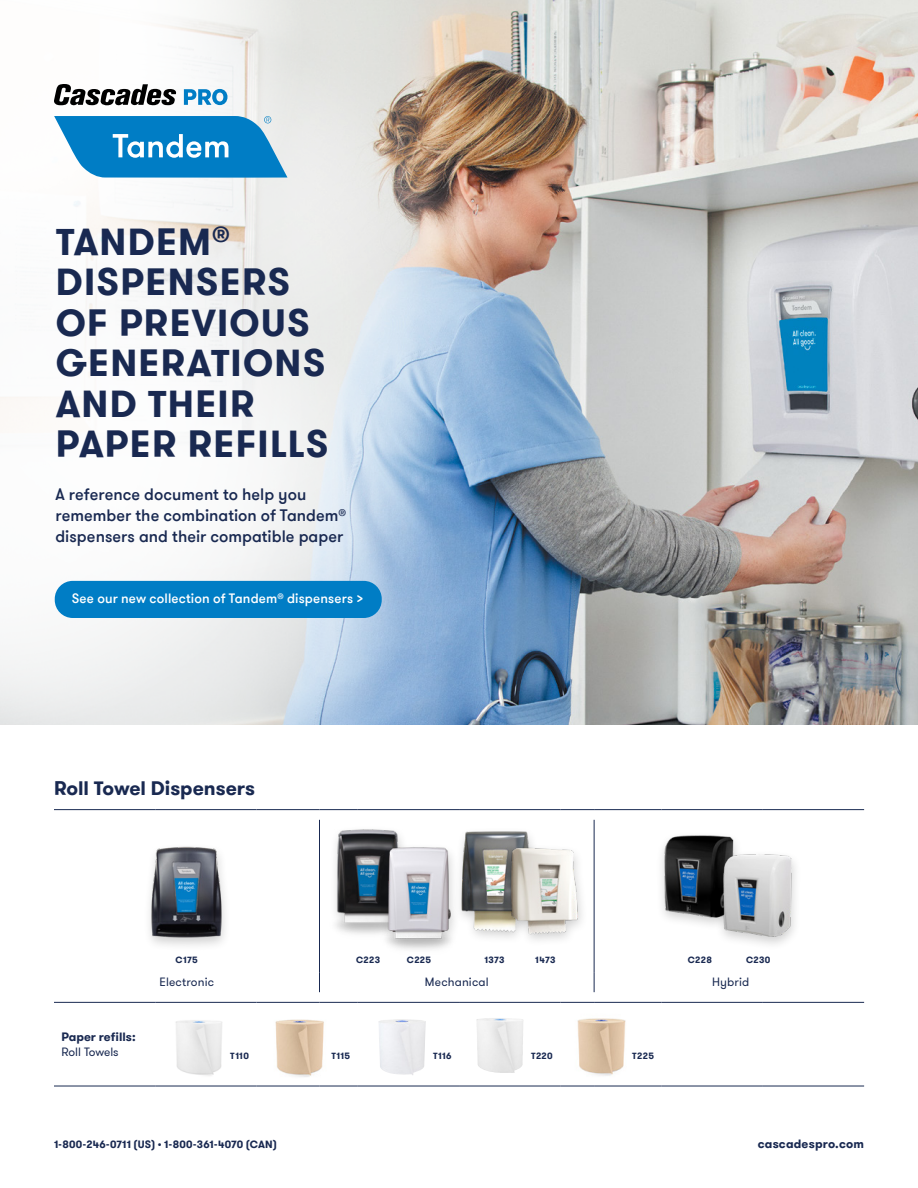
<style>
.page{position:relative;width:918px;height:1188px;background:#fff}
.page>*{position:absolute;margin:0;border:0;box-sizing:border-box;transform-origin:0 0}
.t1{font:700 37.5px/40.5px "GT Walsheim Pro";letter-spacing:.035em;color:#192951}
.t2{font:700 19.5px "GT Walsheim Pro";color:#192951}
.t3{font:500 16.5px/21px "GT Walsheim Pro";color:#192951}
.t4{font:500 13.5px "GT Walsheim Pro";letter-spacing:.01em;color:#fff}
.t5{font:12px "GT Walsheim Pro";letter-spacing:.01em;color:#192951}
.t6{font:700 12px "GT Walsheim Pro";letter-spacing:.015em;color:#192951}
.t7{font:700 10.5px "GT Walsheim Pro";letter-spacing:.02em;color:#192951}
.t8{font:700 9px "GT Walsheim Pro";letter-spacing:.045em;color:#192951}
.s1{font-family:"Navigo"}
</style>
<div class="page">
<img style="left:457px;top:0;width:461px;height:724px">
<svg style="left:54px;top:658px;width:403px;height:162px"></svg>
<img style="left:349px;top:0;width:198px;height:658px">
<svg style="left:0;top:408px;width:349px;height:367px"></svg>
<img style="left:0;top:0;width:521px;height:408px">
<svg style="left:0;top:0;width:344px;height:386px"></svg>
<svg style="left:184px;top:89px;width:43px;height:16px"></svg>
<svg style="left:54px;top:84px;width:122px;height:21px"></svg>
<svg style="left:54px;top:116px;width:233px;height:62px;background:#3798d0"></svg>
<hr style="left:319px;top:820px;width:1px;height:153px;background:#192951">
<hr style="left:594px;top:820px;width:1px;height:153px;background:#192951">
<svg style="left:319px;top:973px;width:1px;height:19px"></svg>
<svg style="left:594px;top:973px;width:1px;height:19px"></svg>
<hr style="left:54px;top:809px;width:101px;height:1px;background:#192951">
<hr style="left:155px;top:809px;width:102px;height:1px;background:#192951">
<hr style="left:257px;top:809px;width:62px;height:1px;background:#192951">
<hr style="left:320px;top:809px;width:38px;height:1px;background:#192951">
<hr style="left:358px;top:809px;width:101px;height:1px;background:#192951">
<hr style="left:459px;top:809px;width:101px;height:1px;background:#192951">
<hr style="left:560px;top:809px;width:34px;height:1px;background:#192951">
<hr style="left:594px;top:809px;width:68px;height:1px;background:#192951">
<hr style="left:662px;top:809px;width:101px;height:1px;background:#192951">
<hr style="left:763px;top:809px;width:101px;height:1px;background:#192951">
<hr style="left:54px;top:1002px;width:101px;height:1px;background:#192951">
<hr style="left:155px;top:1002px;width:102px;height:1px;background:#192951">
<hr style="left:257px;top:1002px;width:62px;height:1px;background:#192951">
<hr style="left:320px;top:1002px;width:38px;height:1px;background:#192951">
<hr style="left:358px;top:1002px;width:101px;height:1px;background:#192951">
<hr style="left:459px;top:1002px;width:101px;height:1px;background:#192951">
<hr style="left:560px;top:1002px;width:34px;height:1px;background:#192951">
<hr style="left:594px;top:1002px;width:68px;height:1px;background:#192951">
<hr style="left:662px;top:1002px;width:101px;height:1px;background:#192951">
<hr style="left:763px;top:1002px;width:101px;height:1px;background:#192951">
<hr style="left:54px;top:1086px;width:101px;height:1px;background:#192951">
<hr style="left:155px;top:1086px;width:102px;height:1px;background:#192951">
<hr style="left:257px;top:1086px;width:62px;height:1px;background:#192951">
<hr style="left:320px;top:1086px;width:38px;height:1px;background:#192951">
<hr style="left:358px;top:1086px;width:101px;height:1px;background:#192951">
<hr style="left:459px;top:1086px;width:101px;height:1px;background:#192951">
<hr style="left:560px;top:1086px;width:34px;height:1px;background:#192951">
<hr style="left:594px;top:1086px;width:68px;height:1px;background:#192951">
<hr style="left:662px;top:1086px;width:101px;height:1px;background:#192951">
<hr style="left:763px;top:1086px;width:101px;height:1px;background:#192951">
<img style="left:149px;top:846px;width:76px;height:100px">
<img style="left:335px;top:829px;width:67px;height:105px">
<div style="left:453px;top:826px;width:88px;height:119px;background:#000;opacity:.19"></div>
<img style="left:453px;top:830px;width:88px;height:102px">
<img style="left:375px;top:843px;width:89px;height:107px">
<div style="left:502px;top:843px;width:87px;height:104px;background:#000;opacity:.19"></div>
<img style="left:498px;top:844px;width:91px;height:92px">
<img style="left:662px;top:835px;width:71px;height:88px">
<img style="left:701px;top:839px;width:95px;height:106px">
<img style="left:176px;top:1020px;width:46px;height:56px">
<img style="left:275px;top:1019px;width:49px;height:58px">
<img style="left:379px;top:1019px;width:47px;height:56px">
<img style="left:476px;top:1018px;width:47px;height:55px">
<img style="left:577px;top:1018px;width:49px;height:58px">
<div style="left:55px;top:581px;width:327px;height:37px;background:#007dc5;border-radius:18px"></div>
<h1 class="t1" style="left:56px;top:222px;width:274px">TANDEM<sup>®<br></sup>DISPENSERS<br>OF PREVIOUS<br>GENERATIONS<br>AND THEIR<br>PAPER REFILLS</h1>
<p class="t3" style="left:55px;top:484px;width:292px">A reference document to help you remember the combination of Tandem<sup>® </sup>dispensers and their compatible paper</p>
<p class="t4" style="left:72px;top:590px;width:293px">See our new collection of Tandem<sup>®</sup> dispensers <span class="s1">&gt;</span></p>
<p class="t2" style="left:54px;top:775px;width:203px">Roll Towel Dispensers</p>
<p class="t8" style="left:176px;top:954px;width:24px">C175</p>
<p class="t8" style="left:356px;top:954px;width:26px">C223</p>
<p class="t8" style="left:407px;top:954px;width:26px">C225</p>
<p class="t8" style="left:484px;top:954px;width:22px">1373</p>
<p class="t8" style="left:535px;top:954px;width:22px">1473</p>
<p class="t8" style="left:688px;top:954px;width:26px">C228</p>
<p class="t8" style="left:746px;top:954px;width:26px">C230</p>
<p class="t5" style="left:159px;top:974px;width:56px">Electronic</p>
<p class="t5" style="left:425px;top:974px;width:65px">Mechanical</p>
<p class="t5" style="left:712px;top:974px;width:39px">Hybrid</p>
<p class="t6" style="left:62px;top:1029px;width:76px">Paper refills:</p>
<p class="t5" style="left:62px;top:1044px;width:59px">Roll Towels</p>
<p class="t8" style="left:230px;top:1050px;width:20px">T110</p>
<p class="t8" style="left:331px;top:1050px;width:20px">T115</p>
<p class="t8" style="left:433px;top:1050px;width:20px">T116</p>
<p class="t8" style="left:531px;top:1050px;width:23px">T220</p>
<p class="t8" style="left:632px;top:1050px;width:23px">T225</p>
<p class="t7" style="left:54px;top:1137px;width:224px">1-800-246-0711 (US) • 1-800-361-4070 (CAN)</p>
<p class="t6" style="left:758px;top:1135px;width:108px">cascadespro.com</p>
</div>
